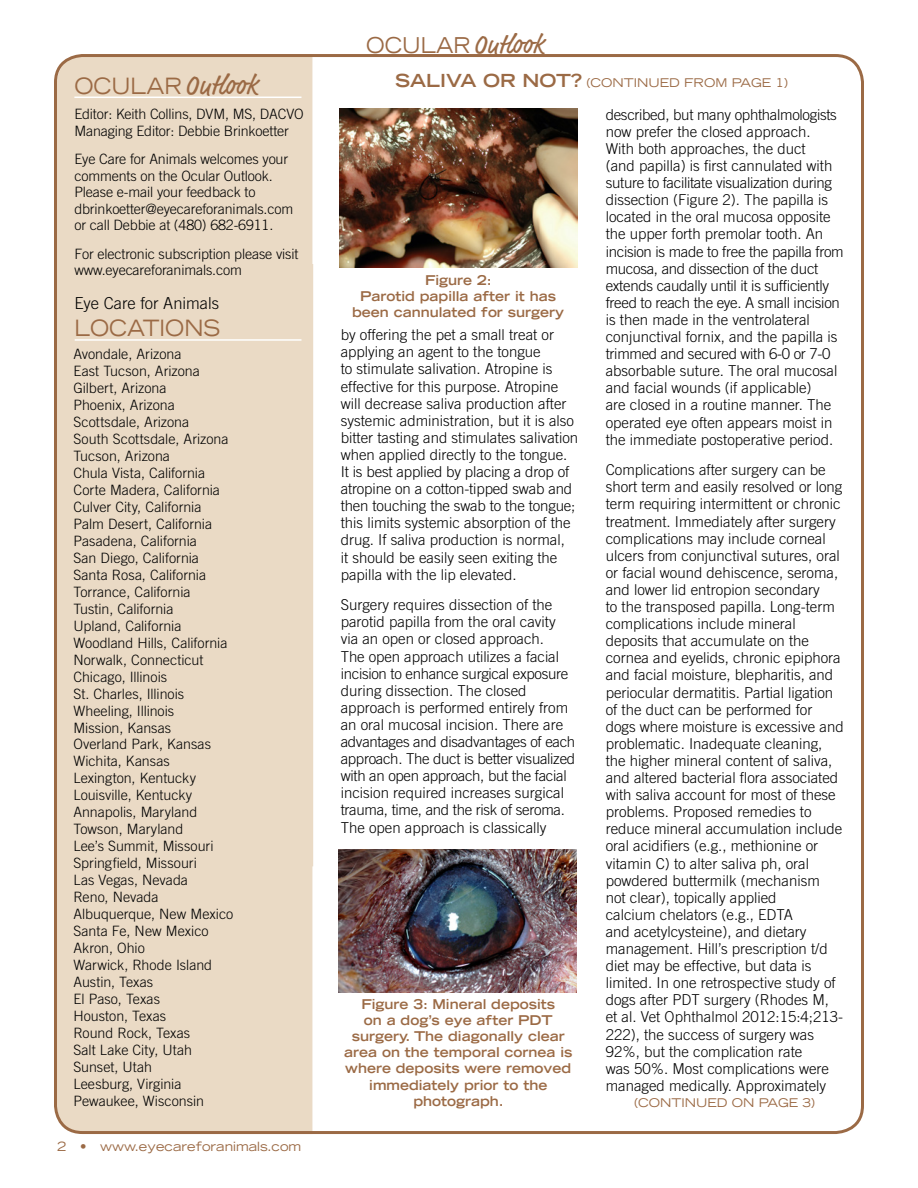
<style>
.page{position:relative;width:918px;height:1188px;background:#fff}
.page>*{position:absolute;margin:0;border:0;box-sizing:border-box;transform-origin:0 0}
.t1{font:28.2px "Market";color:#9b6a45}
.t2{font:27.3px "Market";color:#9b6a45}
.t3{font:expanded 22.5px "Trade Gothic LT Std";color:#9b6a45;scale:.9 1}
.t4{font:300 16.5px "Trade Gothic LT Std";color:#000}
.t5{font:300 15px/17.1px "Trade Gothic LT Std";color:#000}
.t6{font:300 14.25px/17px "Trade Gothic LT Std";color:#000}
.t7{font:700 expanded 13.5px/16.2px "Trade Gothic LT Std";color:#9b6a45;text-align:center}
.t8{font:expanded 12.75px "Trade Gothic LT Std";color:#9b6a45}
.t9{font:expanded 12px "Trade Gothic LT Std";color:#9b6a45}
.s1{font-family:"Trade Gothic LT Std";font-stretch:expanded;font-size:22.5px}
.s2{font-family:"Trade Gothic LT Std";font-stretch:expanded;font-size:21.9px}
.s3{font-weight:700;font-size:18px}
</style>
<div class="page">
<div style="left:56px;top:58px;width:257px;height:1076px;background:#eadac5"></div>
<hr style="left:74px;top:97px;width:227px;height:1px;background:#fff">
<hr style="left:75px;top:339px;width:226px;height:2px;background:#fff">
<img style="left:339px;top:109px;width:239px;height:158px">
<img style="left:339px;top:849px;width:238px;height:144px">
<h1 class="t1" style="left:74px;top:68px;width:184px"><span class="s1">OCULA R</span> Outlook</h1>
<p class="t6" style="left:74px;top:106px;width:231px;line-height:16.5px">Editor: Keith Collins, DVM, MS, DACVO<br>Managing Editor: Debbie Brinkoetter</p>
<p class="t6" style="left:74px;top:151px;width:220px;line-height:16.5px">Eye Care for Animals welcomes your comments on the Ocular Outlook.<br>Please e-mail your feedback to dbrinkoetter@eyecareforanimals.com or call Debbie at (480) 682-6911.</p>
<p class="t6" style="left:74px;top:245px;width:226px;line-height:16.5px">For electronic subscription please visit www.eyecareforanimals.com</p>
<p class="t4" style="left:74px;top:294px;width:146px">Eye Care for Animals</p>
<h3 class="t3" style="left:74px;top:313px;width:164px">LOCATIONS</h3>
<p class="t6" style="left:73px;top:345px;width:161px">Avondale, Arizona<br>East Tucson, Arizona<br>Gilbert, Arizona<br>Phoenix, Arizona<br>Scottsdale, Arizona<br>South Scottsdale, Arizona<br>Tucson, Arizona<br>Chula Vista, California<br>Corte Madera, California<br>Culver City, California<br>Palm Desert, California<br>Pasadena, California<br>San Diego, California<br>Santa Rosa, California<br>Torrance, California<br>Tustin, California<br>Upland, California<br>Woodland Hills, California<br>Norwalk, Connecticut<br>Chicago, Illinois<br>St. Charles, Illinois<br>Wheeling, Illinois<br>Mission, Kansas<br>Overland Park, Kansas<br>Wichita, Kansas<br>Lexington, Kentucky<br>Louisville, Kentucky<br>Annapolis, Maryland<br>Towson, Maryland<br>Lee’s Summit, Missouri<br>Springfield, Missouri<br>Las Vegas, Nevada<br>Reno, Nevada<br>Albuquerque, New Mexico<br>Santa Fe, New Mexico<br>Akron, Ohio<br>Warwick, Rhode Island<br>Austin, Texas<br>El Paso, Texas<br>Houston, Texas<br>Round Rock, Texas<br>Salt Lake City, Utah<br>Sunset, Utah<br>Leesburg, Virginia<br>Pewaukee, Wisconsin</p>
<p class="t8" style="left:57px;top:1138px;width:246px">2 • WWW.EYECAREFORANIMALS.COM</p>
<h2 class="t2" style="left:366px;top:28px;width:178px"><span class="s2">OCULA R</span> Outlook</h2>
<p class="t9" style="left:395px;top:75px;width:394px"><span class="s3">Saliva or Not?</span> (CONTINUED FROM PAGE 1)</p>
<p class="t7" style="left:352px;top:271px;width:213px">Figure 2:<br>Parotid papilla after it has been cannulated for surgery</p>
<p class="t5" style="left:341px;top:326px;width:239px">by offering the pet a small treat or applying an agent to the tongue<br>to stimulate salivation. Atropine is effective for this purpose. Atropine will decrease saliva production after systemic administration, but it is also bitter tasting and stimulates salivation when applied directly to the tongue.<br>It is best applied by placing a drop of atropine on a cotton-tipped swab and then touching the swab to the tongue; this limits systemic absorption of the drug. If saliva production is normal,<br>it should be easily seen exiting the papilla with the lip elevated.</p>
<p class="t5" style="left:341px;top:596px;width:236px">Surgery requires dissection of the parotid papilla from the oral cavity via an open or closed approach.<br>The open approach utilizes a facial incision to enhance surgical exposure during dissection. The closed approach is performed entirely from an oral mucosal incision. There are advantages and disadvantages of each approach. The duct is better visualized with an open approach, but the facial incision required increases surgical trauma, time, and the risk of seroma.<br>The open approach is classically</p>
<p class="t7" style="left:344px;top:995px;width:230px">Figure 3: Mineral deposits<br>on a dog’s eye after PDT surgery. The diagonally clear area on the temporal cornea is where deposits were removed immediately prior to the photograph.</p>
<p class="t5" style="left:606px;top:106px;width:240px">described, but many ophthalmologists now prefer the closed approach.<br>With both approaches, the duct<br>(and papilla) is first cannulated with suture to facilitate visualization during dissection (Figure 2). The papilla is located in the oral mucosa opposite the upper forth premolar tooth. An incision is made to free the papilla from mucosa, and dissection of the duct extends caudally until it is sufficiently freed to reach the eye. A small incision is then made in the ventrolateral conjunctival fornix, and the papilla is trimmed and secured with 6-0 or 7-0 absorbable suture. The oral mucosal and facial wounds (if applicable)<br>are closed in a routine manner. The operated eye often appears moist in the immediate postoperative period.</p>
<p class="t5" style="left:606px;top:461px;width:240px">Complications after surgery can be short term and easily resolved or long term requiring intermittent or chronic treatment. Immediately after surgery complications may include corneal ulcers from conjunctival sutures, oral or facial wound dehiscence, seroma, and lower lid entropion secondary<br>to the transposed papilla. Long‑term complications include mineral deposits that accumulate on the cornea and eyelids, chronic epiphora and facial moisture, blepharitis, and periocular dermatitis. Partial ligation of the duct can be performed for dogs where moisture is excessive and problematic. Inadequate cleaning, the higher mineral content of saliva, and altered bacterial flora associated with saliva account for most of these problems. Proposed remedies to reduce mineral accumulation include oral acidifiers (e.g., methionine or vitamin C) to alter saliva ph, oral powdered buttermilk (mechanism<br>not clear), topically applied<br>calcium chelators (e.g., EDTA<br>and acetylcysteine), and dietary management. Hill’s prescription t/d diet may be effective, but data is limited. In one retrospective study of dogs after PDT surgery (Rhodes M, et al. Vet Ophthalmol 2012:15:4;213- 222), the success of surgery was 92%, but the complication rate<br>was 50%. Most complications were managed medically. Approximately</p>
<p class="t9" style="left:634px;top:1095px;width:182px">(CONTINUED ON PAGE 3)</p>
</div>
